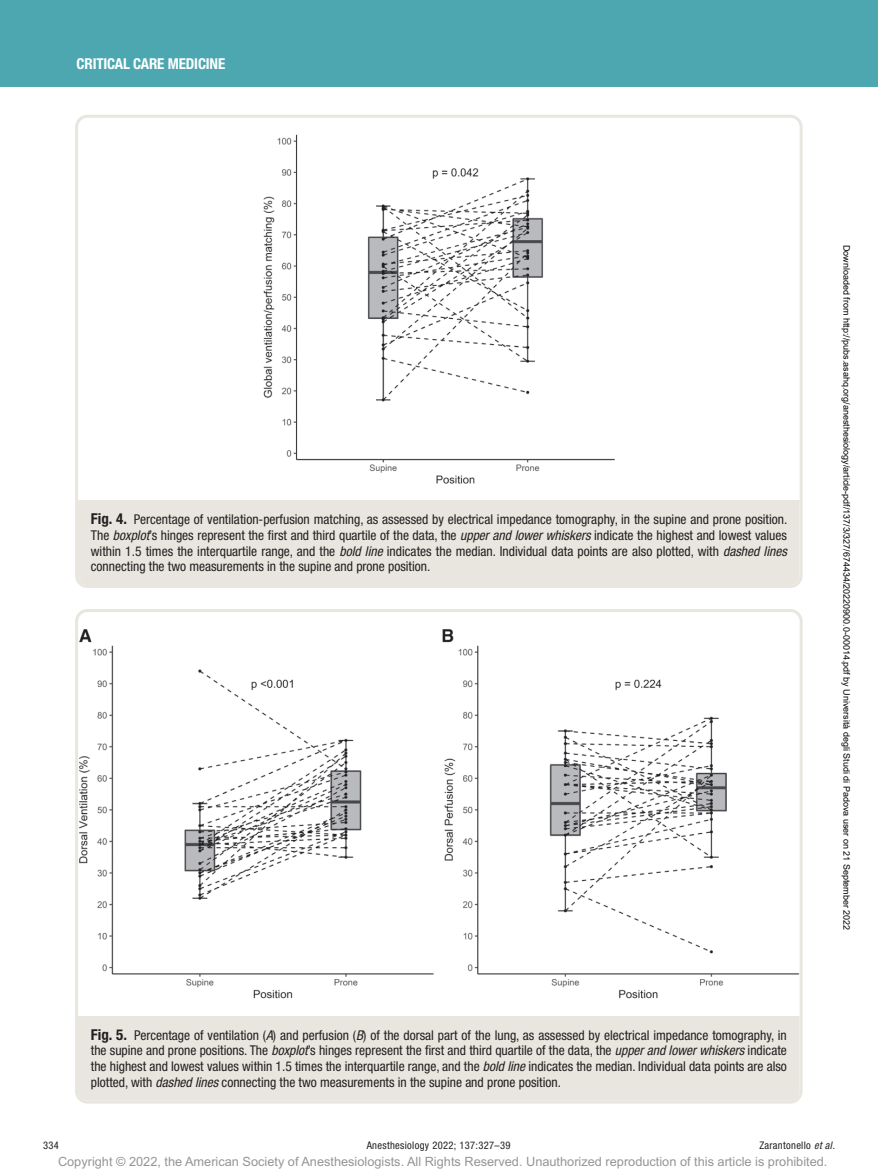
<style>
.page{position:relative;width:878px;height:1175px;background:#fff}
.page>*{position:absolute;margin:0;border:0;box-sizing:border-box;transform-origin:0 0}
.t1{font:700 condensed 15px "Helvetica Neue LT Std";letter-spacing:-.01em;color:#fff}
.t2{font:condensed 13.5px/15.8px "Helvetica Neue LT Std";color:#231f20;text-align:justify}
.t3{font:12.75px "Arial MT Std";color:#939598}
.t4{font:condensed 10.5px "Helvetica Neue LT Std";letter-spacing:.03em;color:#231f20}
.t5{font:9px "Arial";color:#000}
.s1{font-weight:700;font-size:15px}
.s2{font-style:italic}
</style>
<div class="page">
<div style="left:0;top:0;width:878px;height:86px;background:#4da7b0"></div>
<img style="left:263px;top:134px;width:351px;height:349px">
<div style="left:78px;top:500px;width:721px;height:85px;background:#e9e6df"></div>
<div style="left:75px;top:115px;width:727px;height:473px;border:3px solid #e9e6df;border-radius:11px"></div>
<img style="left:79px;top:629px;width:719px;height:370px">
<div style="left:78px;top:1016px;width:721px;height:84px;background:#e9e6df"></div>
<div style="left:75px;top:609px;width:727px;height:494px;border:3px solid #e9e6df;border-radius:11px"></div>
<p class="t1" style="left:77px;top:54px;width:150px">CRITICAL CARE MEDICINE</p>
<p class="t2" style="left:91px;top:511px;width:698px"><span class="s1">Fig. 4.</span> Percentage of ventilation-perfusion matching, as assessed by electrical impedance tomography, in the supine and prone position.<br>The <span class="s2">boxplot</span>’s hinges represent the first and third quartile of the data, the <span class="s2">upper and lower whiskers</span> indicate the highest and lowest values within 1.5 times the interquartile range, and the <span class="s2">bold line</span> indicates the median. Individual data points are also plotted, with <span class="s2">dashed lines </span>connecting the two measurements in the supine and prone position.</p>
<p class="t2" style="left:91px;top:1027px;width:697px"><span class="s1">Fig. 5.</span> Percentage of ventilation (<span class="s2">A</span>) and perfusion (<span class="s2">B</span>) of the dorsal part of the lung, as assessed by electrical impedance tomography, in the supine and prone positions. The <span class="s2">boxplot</span>’s hinges represent the first and third quartile of the data, the <span class="s2">upper and lower whiskers</span> indicate the highest and lowest values within 1.5 times the interquartile range, and the <span class="s2">bold line</span> indicates the median. Individual data points are also plotted, with <span class="s2">dashed lines</span> connecting the two measurements in the supine and prone position.</p>
<p class="t5" style="left:850px;top:244px;width:687px;rotate:90deg">Downloaded from http://pubs.asahq.org/anesthesiology/article-pdf/137/3/327/674434/20220900.0-00014.pdf by Università degli Studi di Padova user on 21 September 2022</p>
<p class="t4" style="left:43px;top:1139px;width:17px">334</p>
<p class="t4" style="left:367px;top:1139px;width:145px">Anesthesiology 2022; 137:327–39</p>
<p class="t4" style="left:759px;top:1139px;width:77px">Zarantonello <span class="s2">et al.</span></p>
<p class="t3" style="left:58px;top:1154px;width:771px">Copyright © 2022, the American Society of Anesthesiologists. All Rights Reserved. Unauthorized reproduction of this article is prohibited.</p>
</div>
